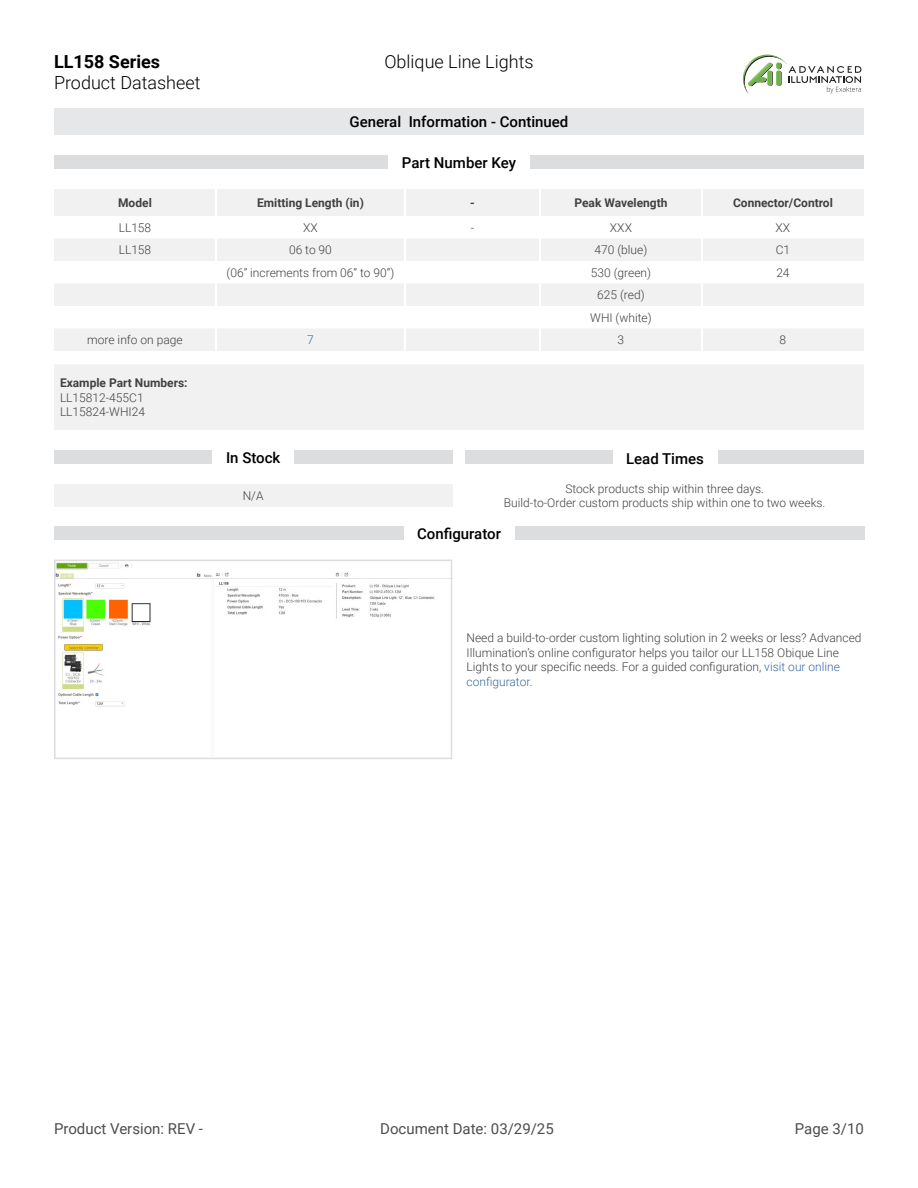
<style>
.page{position:relative;width:918px;height:1188px;background:#fff}
.page>*{position:absolute;margin:0;border:0;box-sizing:border-box;transform-origin:0 0}
.t1{font:300 18px "Roboto";color:#000}
.t2{font:700 18px "Roboto";color:#000}
.t3{font:500 15px "Roboto";color:#000}
.t4{font:15px "Roboto";color:#4d4d4f}
.t5{font:300 12px/14.4px "Roboto";color:#414042}
.t6{font:700 12px "Roboto";color:#414042}
.t7{font:300 12px "Roboto";color:#3a68a5}
.s1{color:#3a68a5}
</style>
<div class="page">
<svg style="left:742px;top:55px;width:119px;height:39px"></svg>
<div style="left:54px;top:108px;width:810px;height:27px;background:#e6e7e8"></div>
<div style="left:54px;top:155px;width:810px;height:14px;background:#dcddde"></div>
<div style="left:388px;top:143px;width:142px;height:38px;background:#fff"></div>
<div style="left:54px;top:365px;width:810px;height:65px;background:#f1f1f2"></div>
<div style="left:54px;top:484px;width:398px;height:22px;background:#f1f1f2"></div>
<div style="left:54px;top:450px;width:398px;height:14px;background:#dcddde"></div>
<div style="left:466px;top:450px;width:398px;height:14px;background:#dcddde"></div>
<div style="left:213px;top:438px;width:81px;height:38px;background:#fff"></div>
<div style="left:613px;top:439px;width:104px;height:39px;background:#fff"></div>
<div style="left:54px;top:526px;width:810px;height:14px;background:#dcddde"></div>
<div style="left:404px;top:514px;width:111px;height:38px;background:#fff"></div>
<img style="left:57px;top:563px;width:392px;height:144px">
<div style="left:54px;top:560px;width:398px;height:199px;border:2px solid #dcddde"></div>
<div style="left:54px;top:189px;width:810px;height:27px;background:#f1f1f2"></div>
<svg style="left:54px;top:239px;width:810px;height:112px;fill:#f1f1f2"></svg>
<hr style="left:215px;top:189px;width:2px;height:27px;background:#fff">
<hr style="left:404px;top:189px;width:2px;height:27px;background:#fff">
<hr style="left:539px;top:189px;width:2px;height:27px;background:#fff">
<hr style="left:701px;top:189px;width:2px;height:27px;background:#fff">
<hr style="left:215px;top:238px;width:2px;height:23px;background:#fff">
<hr style="left:404px;top:238px;width:2px;height:23px;background:#fff">
<hr style="left:539px;top:238px;width:2px;height:23px;background:#fff">
<hr style="left:701px;top:238px;width:2px;height:23px;background:#fff">
<hr style="left:215px;top:261px;width:2px;height:23px;background:#fff">
<hr style="left:404px;top:261px;width:2px;height:23px;background:#fff">
<hr style="left:539px;top:261px;width:2px;height:23px;background:#fff">
<hr style="left:701px;top:261px;width:2px;height:23px;background:#fff">
<hr style="left:215px;top:284px;width:2px;height:22px;background:#fff">
<hr style="left:404px;top:284px;width:2px;height:22px;background:#fff">
<hr style="left:539px;top:284px;width:2px;height:22px;background:#fff">
<hr style="left:701px;top:284px;width:2px;height:22px;background:#fff">
<hr style="left:215px;top:306px;width:2px;height:22px;background:#fff">
<hr style="left:404px;top:306px;width:2px;height:22px;background:#fff">
<hr style="left:539px;top:306px;width:2px;height:22px;background:#fff">
<hr style="left:701px;top:306px;width:2px;height:22px;background:#fff">
<hr style="left:215px;top:328px;width:2px;height:23px;background:#fff">
<hr style="left:404px;top:328px;width:2px;height:23px;background:#fff">
<hr style="left:539px;top:328px;width:2px;height:23px;background:#fff">
<hr style="left:701px;top:328px;width:2px;height:23px;background:#fff">
<h1 class="t2" style="left:54px;top:48px;width:108px">LL158 Series</h1>
<h1 class="t1" style="left:54px;top:70px;width:148px">Product Datasheet</h1>
<h1 class="t1" style="left:384px;top:48px;width:151px">Oblique Line Lights</h1>
<p class="t3" style="left:350px;top:111px;width:220px">General Information - Continued</p>
<p class="t3" style="left:402px;top:152px;width:116px">Part Number Key</p>
<p class="t6" style="left:118px;top:194px;width:35px">Model</p>
<p class="t6" style="left:257px;top:194px;width:108px">Emitting Length (in)</p>
<p class="t6" style="left:470px;top:194px;width:6px">-</p>
<p class="t6" style="left:574px;top:194px;width:95px">Peak Wavelength</p>
<p class="t6" style="left:733px;top:194px;width:101px">Connector/Control</p>
<p class="t5" style="left:119px;top:220px;width:34px">LL158</p>
<p class="t5" style="left:303px;top:220px;width:16px">XX</p>
<p class="t5" style="left:471px;top:220px;width:5px">-</p>
<p class="t5" style="left:610px;top:220px;width:24px">XXX</p>
<p class="t5" style="left:776px;top:220px;width:16px">XX</p>
<p class="t5" style="left:119px;top:242px;width:34px">LL158</p>
<p class="t5" style="left:289px;top:242px;width:44px">06 to 90</p>
<p class="t5" style="left:595px;top:242px;width:54px">470 (blue)</p>
<p class="t5" style="left:776px;top:242px;width:16px">C1</p>
<p class="t5" style="left:227px;top:265px;width:169px">(06” increments from 06” to 90”)</p>
<p class="t5" style="left:591px;top:265px;width:62px">530 (green)</p>
<p class="t5" style="left:776px;top:265px;width:15px">24</p>
<p class="t5" style="left:590px;top:283px;width:63px;line-height:22.5px;text-align:center">625 (red)<br>WHI (white)</p>
<p class="t5" style="left:87px;top:332px;width:97px">more info on page</p>
<p class="t7" style="left:307px;top:332px;width:8px">7</p>
<p class="t5" style="left:618px;top:332px;width:8px">3</p>
<p class="t5" style="left:780px;top:332px;width:8px">8</p>
<p class="t6" style="left:60px;top:375px;width:129px">Example Part Numbers:</p>
<p class="t5" style="left:60px;top:390px;width:87px">LL15812-455C1<br>LL15824-WHI24</p>
<p class="t3" style="left:226px;top:447px;width:56px">In Stock</p>
<p class="t3" style="left:626px;top:448px;width:79px">Lead Times</p>
<p class="t5" style="left:504px;top:481px;width:323px;text-align:center">Stock products ship within three days.<br>Build-to-Order custom products ship within one to two weeks.</p>
<p class="t3" style="left:417px;top:523px;width:85px">Configurator</p>
<p class="t5" style="left:243px;top:488px;width:22px">N/A</p>
<p class="t5" style="left:467px;top:630px;width:397px">Need a build-to-order custom lighting solution in 2 weeks or less? Advanced Illumination’s online configurator helps you tailor our LL158 Obique Line Lights to your specific needs. For a guided configuration, <span class="s1">visit our online configurator.</span></p>
<p class="t4" style="left:54px;top:1118px;width:151px">Product Version: REV -</p>
<p class="t4" style="left:380px;top:1118px;width:175px">Document Date: 03/29/25</p>
<p class="t4" style="left:795px;top:1118px;width:71px">Page 3/10</p>
</div>
